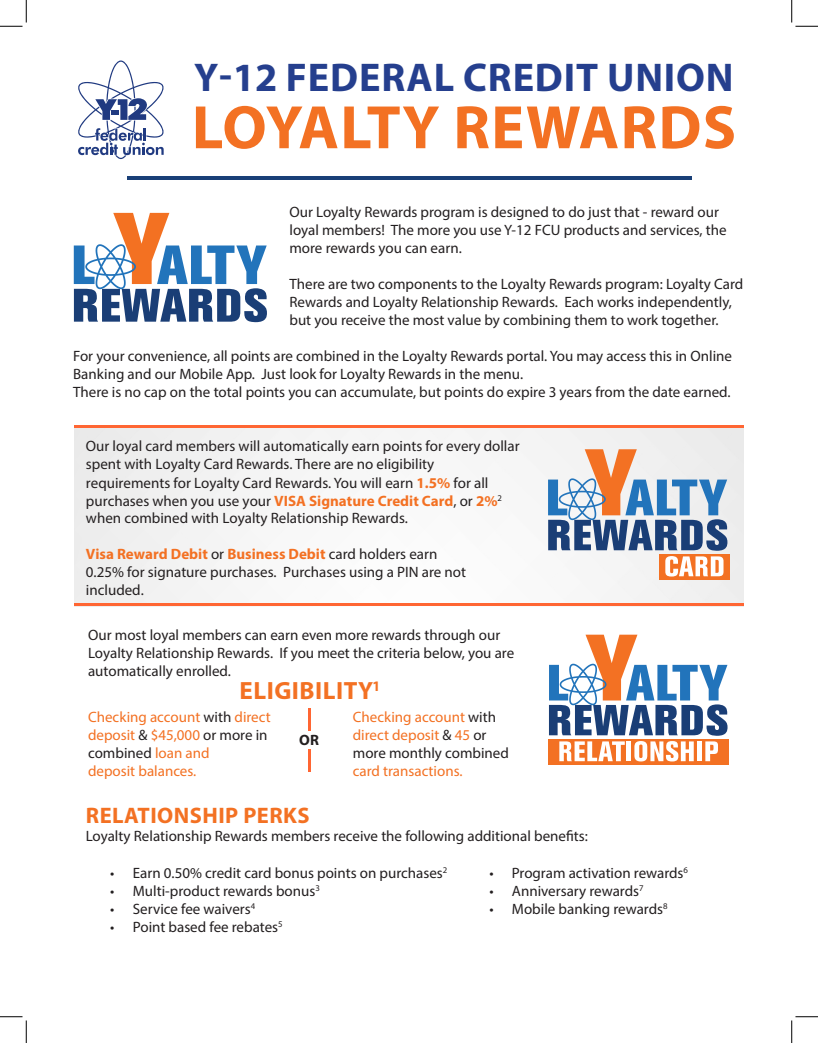
<style>
.page{position:relative;width:818px;height:1043px;background:#fff}
.page>*{position:absolute;margin:0;border:0;box-sizing:border-box;transform-origin:0 0}
.t1{font:700 61.88px "Myriad Pro";letter-spacing:.02em;color:#f37123}
.t2{font:700 40.25px "Myriad Pro";letter-spacing:.02em;color:#253f8e}
.t3{font:700 25px "Myriad Pro";letter-spacing:.02em;color:#f37123}
.t4{font:700 22.5px "Myriad Pro";letter-spacing:.02em;color:#f37123}
.t5{font:15px/18px "Myriad Pro";color:#231f20}
.t6{font:15px/18px "Myriad Pro";color:#f37123}
.t7{font:700 15px "Myriad Pro";color:#231f20}
.s1{font-weight:700;color:#f37123}
.s2{color:#231f20}
</style>
<div class="page">
<img style="left:74px;top:427px;width:669px;height:176px">
<hr style="left:74px;top:424px;width:669px;height:3px;background:#f63">
<hr style="left:74px;top:603px;width:669px;height:3px;background:#f63">
<hr style="left:308px;top:708px;width:3px;height:22px;background:#f63">
<hr style="left:308px;top:749px;width:3px;height:23px;background:#f63">
<hr style="left:128px;top:176px;width:564px;height:3px;background:#193f77">
<svg style="left:548px;top:449px;width:179px;height:101px"></svg>
<div style="left:659px;top:554px;width:70px;height:25px;background:#f37123"></div>
<svg style="left:665px;top:556px;width:58px;height:20px"></svg>
<svg style="left:549px;top:634px;width:178px;height:101px"></svg>
<div style="left:548px;top:739px;width:180px;height:25px;background:#f37123"></div>
<svg style="left:559px;top:741px;width:65px;height:20px"></svg>
<div style="left:626px;top:741px;width:5px;height:20px;background:#fff"></div>
<svg style="left:634px;top:741px;width:59px;height:20px"></svg>
<div style="left:697px;top:741px;width:5px;height:20px;background:#fff"></div>
<svg style="left:705px;top:741px;width:13px;height:20px"></svg>
<svg style="left:78px;top:60px;width:86px;height:99px"></svg>
<svg style="left:74px;top:213px;width:193px;height:109px"></svg>
<svg style="left:0;top:0;width:27px;height:27px"></svg>
<svg style="left:0;top:1016px;width:27px;height:26px"></svg>
<svg style="left:791px;top:0;width:27px;height:27px"></svg>
<svg style="left:791px;top:1016px;width:27px;height:26px"></svg>
<p class="t2" style="left:194px;top:51px;width:541px">Y-12 FEDERAL CREDIT UNION</p>
<p class="t1" style="left:192px;top:87px;width:545px">LOYALTY REWARDS</p>
<p class="t5" style="left:289px;top:203px;width:438px">Our Loyalty Rewards program is designed to do just that - reward our loyal members! The more you use Y-12 FCU products and services, the more rewards you can earn.</p>
<p class="t5" style="left:289px;top:275px;width:455px">There are two components to the Loyalty Rewards program: Loyalty Card<br>Rewards and Loyalty Relationship Rewards. Each works independently, but you receive the most value by combining them to work together.</p>
<p class="t5" style="left:73px;top:347px;width:660px">For your convenience, all points are combined in the Loyalty Rewards portal. You may access this in Online<br>Banking and our Mobile App. Just look for Loyalty Rewards in the menu.</p>
<p class="t5" style="left:73px;top:383px;width:659px">There is no cap on the total points you can accumulate, but points do expire 3 years from the date earned.</p>
<p class="t5" style="left:86px;top:437px;width:435px">Our loyal card members will automatically earn points for every dollar spent with Loyalty Card Rewards. There are no eligibility requirements for Loyalty Card Rewards. You will earn <span class="s1">1.5%</span> for all purchases when you use your <span class="s1">VISA Signature Credit Card</span>, or <span class="s1">2%</span><sup>2 </sup>when combined with Loyalty Relationship Rewards.</p>
<p class="t5" style="left:86px;top:545px;width:381px;line-height:17.6px"><span class="s1">Visa Reward Debit</span> or <span class="s1">Business Debit</span> card holders earn<br>0.25% for signature purchases. Purchases using a PIN are not included.</p>
<p class="t5" style="left:88px;top:625px;width:427px">Our most loyal members can earn even more rewards through our<br>Loyalty Relationship Rewards. If you meet the criteria below, you are automatically enrolled.</p>
<p class="t3" style="left:239px;top:674px;width:141px">ELIGIBILITY<sup>1</sup></p>
<p class="t6" style="left:88px;top:707px;width:184px">Checking account <span class="s2">with</span> direct deposit <span class="s2">&amp;</span> $45,000 <span class="s2">or more in combined</span> loan and</p>
<p class="t6" style="left:88px;top:761px;width:110px">deposit balances.</p>
<p class="t6" style="left:353px;top:707px;width:157px">Checking account <span class="s2">with </span>direct deposit <span class="s2">&amp;</span> 45 <span class="s2">or more monthly combined </span>card transactions.</p>
<p class="t7" style="left:299px;top:730px;width:21px">OR</p>
<p class="t4" style="left:86px;top:800px;width:225px">RELATIONSHIP PERKS</p>
<p class="t5" style="left:86px;top:826px;width:503px">Loyalty Relationship Rewards members receive the following additional benefits:</p>
<p class="t5" style="left:489px;top:864px;width:200px">• Program activation rewards<sup>6</sup></p>
<p class="t5" style="left:489px;top:882px;width:156px">• Anniversary rewards<sup>7</sup></p>
<p class="t5" style="left:489px;top:900px;width:180px">• Mobile banking rewards<sup>8</sup></p>
<p class="t5" style="left:110px;top:864px;width:338px">• Earn 0.50% credit card bonus points on purchases<sup>2</sup></p>
<p class="t5" style="left:110px;top:882px;width:211px">• Multi-product rewards bonus<sup>3</sup></p>
<p class="t5" style="left:110px;top:900px;width:146px">• Service fee waivers<sup>4</sup></p>
<p class="t5" style="left:110px;top:918px;width:174px">• Point based fee rebates<sup>5</sup></p>
</div>
